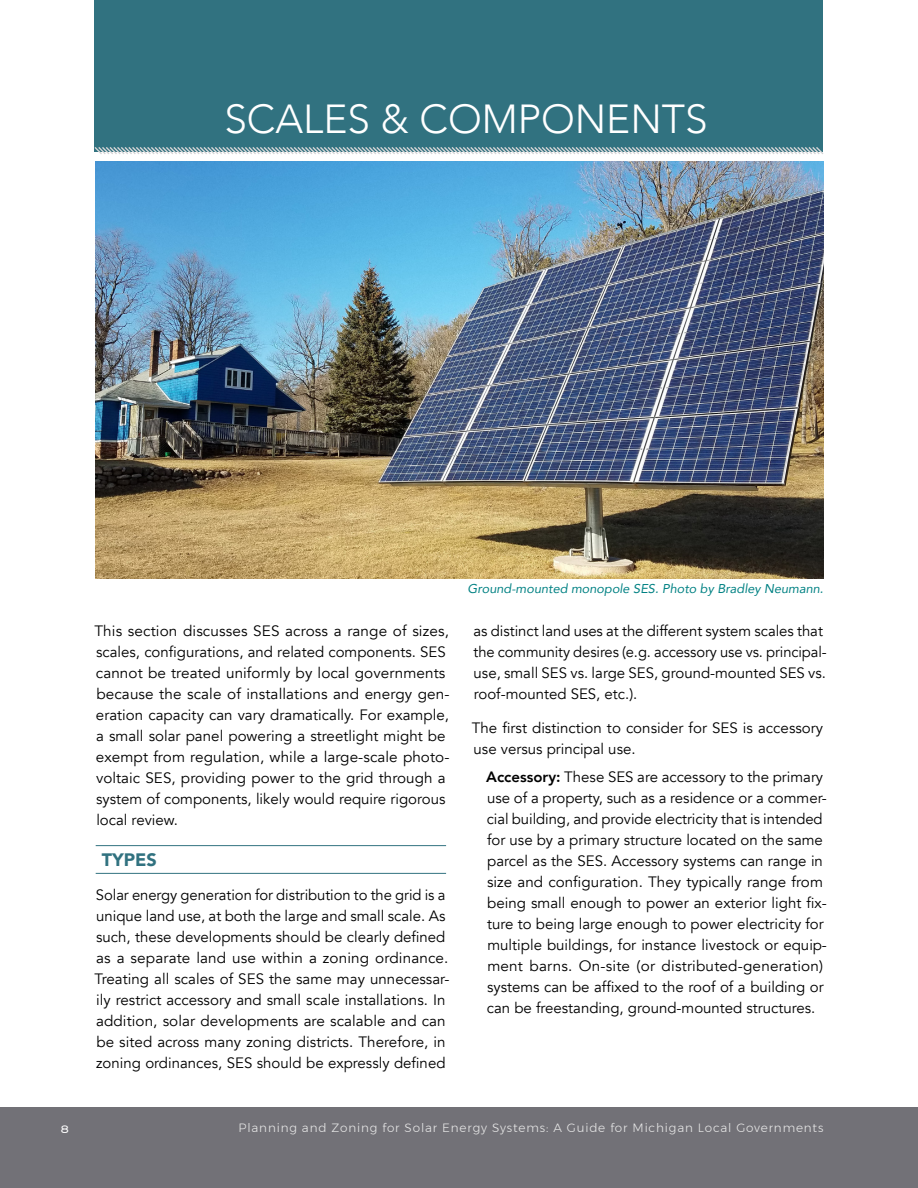
<style>
.page{position:relative;width:918px;height:1188px;background:#fff}
.page>*{position:absolute;margin:0;border:0;box-sizing:border-box;transform-origin:0 0}
.TITLE-C{font:300 40.5px "Avenir";color:#fff}
.SubHEADER{font:900 18px "Avenir";color:#317280}
.Content-justified{font:15px/21px "Avenir";color:#000}
.INDENT-justified{font:15px/21px "Avenir";color:#000}
.t1{font:300 14.25px "Copperplate";color:#fff}
.caption-1{font:italic 12.75px "Avenir";color:#008183}
.t2{font:300 12px "Montserrat";letter-spacing:.07em;color:#e6e6e6}
.s1{font-weight:800}
</style>
<div class="page">
<div style="left:0;top:1108px;width:918px;height:80px;background:#727177"></div>
<div style="left:94px;top:0;width:730px;height:152px;background:#317280"></div>
<svg style="left:94px;top:145px;width:730px;height:9px"></svg>
<hr style="left:96px;top:845px;width:350px;height:1px;background:#317280">
<hr style="left:96px;top:873px;width:350px;height:1px;background:#317280">
<img style="left:96px;top:161px;width:728px;height:418px">
<p class="TITLE-C" style="left:224px;top:95px;width:485px">SCALES &amp; COMPONENTS</p>
<p class="Content-justified" style="left:94px;top:621px;width:357px">This section discusses SES across a range of sizes, scales, configurations, and related components. SES cannot be treated uniformly by local governments because the scale of installations and energy gen&shy;eration capacity can vary dramatically. For example, a small solar panel powering a streetlight might be exempt from regulation, while a large-scale photo&shy;voltaic SES, providing power to the grid through a system of components, likely would require rigorous local review.</p>
<p class="SubHEADER" style="left:102px;top:845px;width:57px">TYPES</p>
<p class="Content-justified" style="left:94px;top:885px;width:357px">Solar energy generation for distribution to the grid is a unique land use, at both the large and small scale. As such, these developments should be clearly defined as a separate land use within a zoning ordinance.<br>Treating all scales of SES the same may unnecessar&shy;ily restrict accessory and small scale installations. In addition, solar developments are scalable and can be sited across many zoning districts. Therefore, in zoning ordinances, SES should be expressly defined</p>
<p class="caption-1" style="left:468px;top:581px;width:357px">Ground-mounted monopole SES. Photo by Bradley Neumann.</p>
<p class="Content-justified" style="left:474px;top:621px;width:355px">as distinct land uses at the different system scales that the community desires (e.g. accessory use vs. principal&shy;use, small SES vs. large SES, ground-mounted SES vs. roof-mounted SES, etc.).</p>
<p class="Content-justified" style="left:472px;top:718px;width:353px">The first distinction to consider for SES is accessory use versus principal use.</p>
<p class="INDENT-justified" style="left:486px;top:766px;width:342px"><span class="s1">Accessory:</span> These SES are accessory to the primary use of a property, such as a residence or a commer&shy;cial building, and provide electricity that is intended for use by a primary structure located on the same parcel as the SES. Accessory systems can range in size and configuration. They typically range from being small enough to power an exterior light fix&shy;ture to being large enough to power electricity for multiple buildings, for instance livestock or equip&shy;ment barns. On-site (or distributed-generation) systems can be affixed to the roof of a building or can be freestanding, ground-mounted structures.</p>
<p class="t1" style="left:60px;top:1120px;width:10px">8</p>
<p class="t2" style="left:239px;top:1119px;width:586px">Planning and Zoning for Solar Energy Systems: A Guide for Michigan Local Governments</p>
</div>
